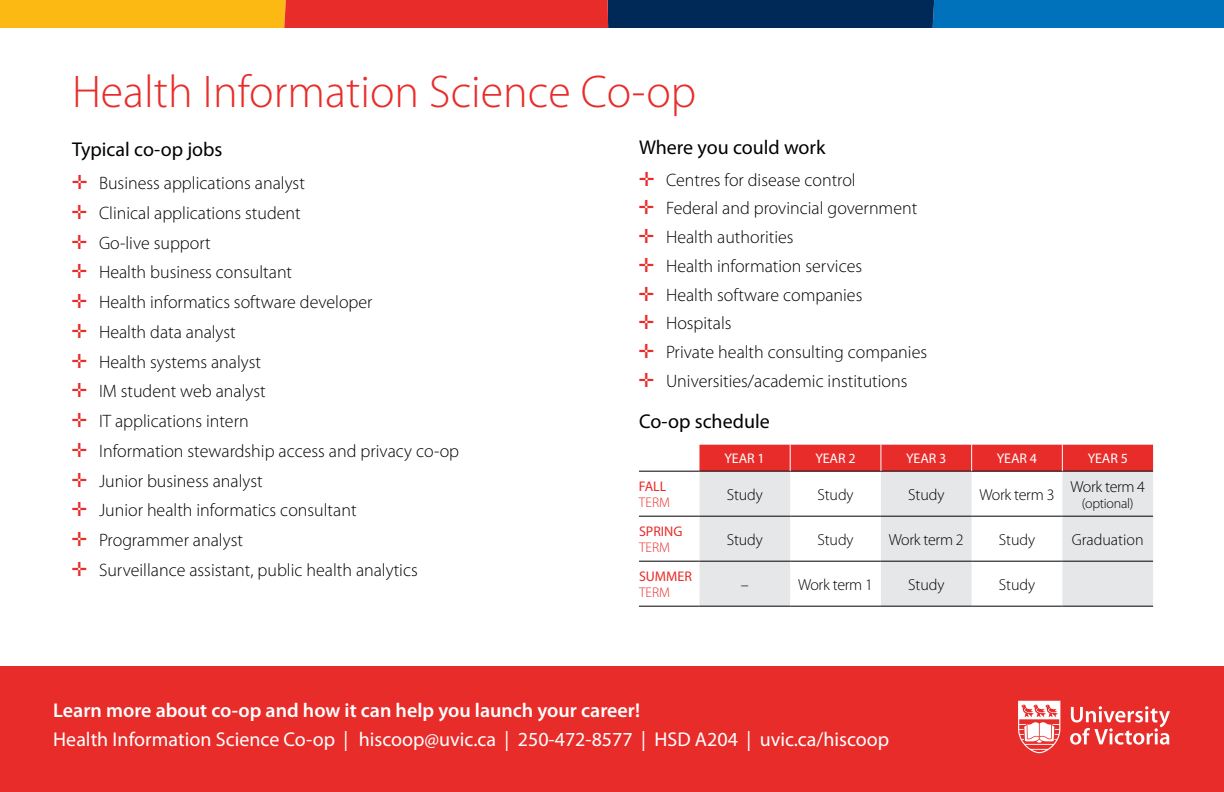
<style>
.page{position:relative;width:1224px;height:792px;background:#fff}
.page>*{position:absolute;margin:0;border:0;box-sizing:border-box;transform-origin:0 0}
.t1{font:300 46px "Myriad Pro";color:#e82c2a}
.t2{font:20px "Myriad Pro";color:#fff}
.t3{font:600 20px "Myriad Pro";color:#fff}
.t4{font:20px "Myriad Pro";color:#000}
.t5{font:300 18px/29.8px "Myriad Pro";color:#000}
.t6{font:300 16px "Myriad Pro";letter-spacing:-.005em;color:#000}
.t7{font:14px "Myriad Pro";letter-spacing:-.005em;color:#fff}
.t8{font:14px "Myriad Pro";color:#e82c2a}
.t9{font:300 14px "Myriad Pro";color:#e82c2a}
.t10{font:300 14px "Myriad Pro";letter-spacing:-.02em;color:#000}
.s1{color:#e82c2a}
</style>
<div class="page">
<svg style="left:0;top:0;width:1224px;height:27px;background:#785c53"></svg>
<div style="left:0;top:666px;width:1224px;height:126px;background:#e82c2a"></div>
<svg style="left:1018px;top:701px;width:42px;height:52px"></svg>
<svg style="left:1070px;top:706px;width:100px;height:39px"></svg>
<svg style="left:699px;top:472px;width:454px;height:134px;fill:#e6e7e8"></svg>
<hr style="left:639px;top:471px;width:60px;height:1px;background:#000">
<hr style="left:699px;top:471px;width:91px;height:1px;background:#000">
<hr style="left:790px;top:471px;width:91px;height:1px;background:#000">
<hr style="left:972px;top:471px;width:90px;height:1px;background:#000">
<hr style="left:639px;top:516px;width:60px;height:1px;background:#000">
<hr style="left:699px;top:516px;width:91px;height:1px;background:#000">
<hr style="left:790px;top:516px;width:91px;height:1px;background:#000">
<hr style="left:881px;top:516px;width:91px;height:1px;background:#000">
<hr style="left:972px;top:516px;width:90px;height:1px;background:#000">
<hr style="left:1062px;top:516px;width:91px;height:1px;background:#000">
<hr style="left:639px;top:561px;width:60px;height:1px;background:#000">
<hr style="left:699px;top:561px;width:91px;height:1px;background:#000">
<hr style="left:790px;top:561px;width:91px;height:1px;background:#000">
<hr style="left:881px;top:561px;width:91px;height:1px;background:#000">
<hr style="left:972px;top:561px;width:90px;height:1px;background:#000">
<hr style="left:1062px;top:561px;width:91px;height:1px;background:#000">
<hr style="left:639px;top:606px;width:60px;height:1px;background:#000">
<hr style="left:699px;top:606px;width:91px;height:1px;background:#000">
<hr style="left:790px;top:606px;width:91px;height:1px;background:#000">
<hr style="left:881px;top:606px;width:91px;height:1px;background:#000">
<hr style="left:972px;top:606px;width:90px;height:1px;background:#000">
<hr style="left:1062px;top:606px;width:91px;height:1px;background:#000">
<hr style="left:881px;top:471px;width:91px;height:1px;background:#000">
<hr style="left:1062px;top:471px;width:91px;height:1px;background:#000">
<div style="left:699px;top:445px;width:454px;height:26px;background:#e82c2a"></div>
<h1 class="t1" style="left:72px;top:63px;width:626px">Health Information Science Co-op</h1>
<p class="t4" style="left:72px;top:137px;width:152px">Typical co-op jobs</p>
<p class="t5" style="left:72px;top:168px;width:389px"><span class="s1">✛</span> Business applications analyst<br><span class="s1">✛</span> Clinical applications student<br><span class="s1">✛</span> Go-live support<br><span class="s1">✛</span> Health business consultant<br><span class="s1">✛</span> Health informatics software developer<br><span class="s1">✛</span> Health data analyst<br><span class="s1">✛</span> Health systems analyst<br><span class="s1">✛</span> IM student web analyst<br><span class="s1">✛</span> IT applications intern<br><span class="s1">✛</span> Information stewardship access and privacy co-op <span class="s1">✛</span> Junior business analyst<br><span class="s1">✛</span> Junior health informatics consultant<br><span class="s1">✛</span> Programmer analyst<br><span class="s1">✛</span> Surveillance assistant, public health analytics</p>
<p class="t4" style="left:639px;top:135px;width:188px">Where you could work</p>
<p class="t5" style="left:639px;top:165px;width:290px;line-height:28.8px"><span class="s1">✛</span> Centres for disease control<br><span class="s1">✛</span> Federal and provincial government <span class="s1">✛</span> Health authorities<br><span class="s1">✛</span> Health information services<br><span class="s1">✛</span> Health software companies<br><span class="s1">✛</span> Hospitals<br><span class="s1">✛</span> Private health consulting companies <span class="s1">✛</span> Universities/academic institutions</p>
<p class="t4" style="left:639px;top:409px;width:132px">Co-op schedule</p>
<p class="t7" style="left:725px;top:450px;width:42px">YEAR 1</p>
<p class="t7" style="left:815px;top:450px;width:42px">YEAR 2</p>
<p class="t7" style="left:906px;top:450px;width:42px">YEAR 3</p>
<p class="t7" style="left:997px;top:450px;width:42px">YEAR 4</p>
<p class="t7" style="left:1088px;top:450px;width:42px">YEAR 5</p>
<p class="t8" style="left:639px;top:478px;width:29px">FALL</p>
<p class="t9" style="left:639px;top:494px;width:32px">TERM</p>
<p class="t6" style="left:727px;top:485px;width:38px">Study</p>
<p class="t6" style="left:817px;top:485px;width:38px">Study</p>
<p class="t6" style="left:908px;top:485px;width:38px">Study</p>
<p class="t6" style="left:980px;top:485px;width:76px">Work term 3</p>
<p class="t6" style="left:1070px;top:477px;width:76px">Work term 4</p>
<p class="t10" style="left:1082px;top:495px;width:53px">(optional)</p>
<p class="t8" style="left:639px;top:523px;width:45px">SPRING</p>
<p class="t9" style="left:639px;top:539px;width:32px">TERM</p>
<p class="t6" style="left:727px;top:530px;width:38px">Study</p>
<p class="t6" style="left:817px;top:530px;width:38px">Study</p>
<p class="t6" style="left:889px;top:530px;width:76px">Work term 2</p>
<p class="t6" style="left:999px;top:530px;width:38px">Study</p>
<p class="t6" style="left:1072px;top:530px;width:73px">Graduation</p>
<p class="t8" style="left:639px;top:568px;width:54px">SUMMER</p>
<p class="t9" style="left:639px;top:584px;width:32px">TERM</p>
<p class="t6" style="left:741px;top:575px;width:9px">–</p>
<p class="t6" style="left:798px;top:575px;width:76px">Work term 1</p>
<p class="t6" style="left:908px;top:575px;width:38px">Study</p>
<p class="t6" style="left:999px;top:575px;width:38px">Study</p>
<p class="t3" style="left:53px;top:698px;width:588px">Learn more about co-op and how it can help you launch your career!</p>
<p class="t2" style="left:53px;top:727px;width:837px">Health Information Science Co-op | hiscoop@uvic.ca | 250-472-8577 | HSD A204 | uvic.ca/hiscoop</p>
</div>
